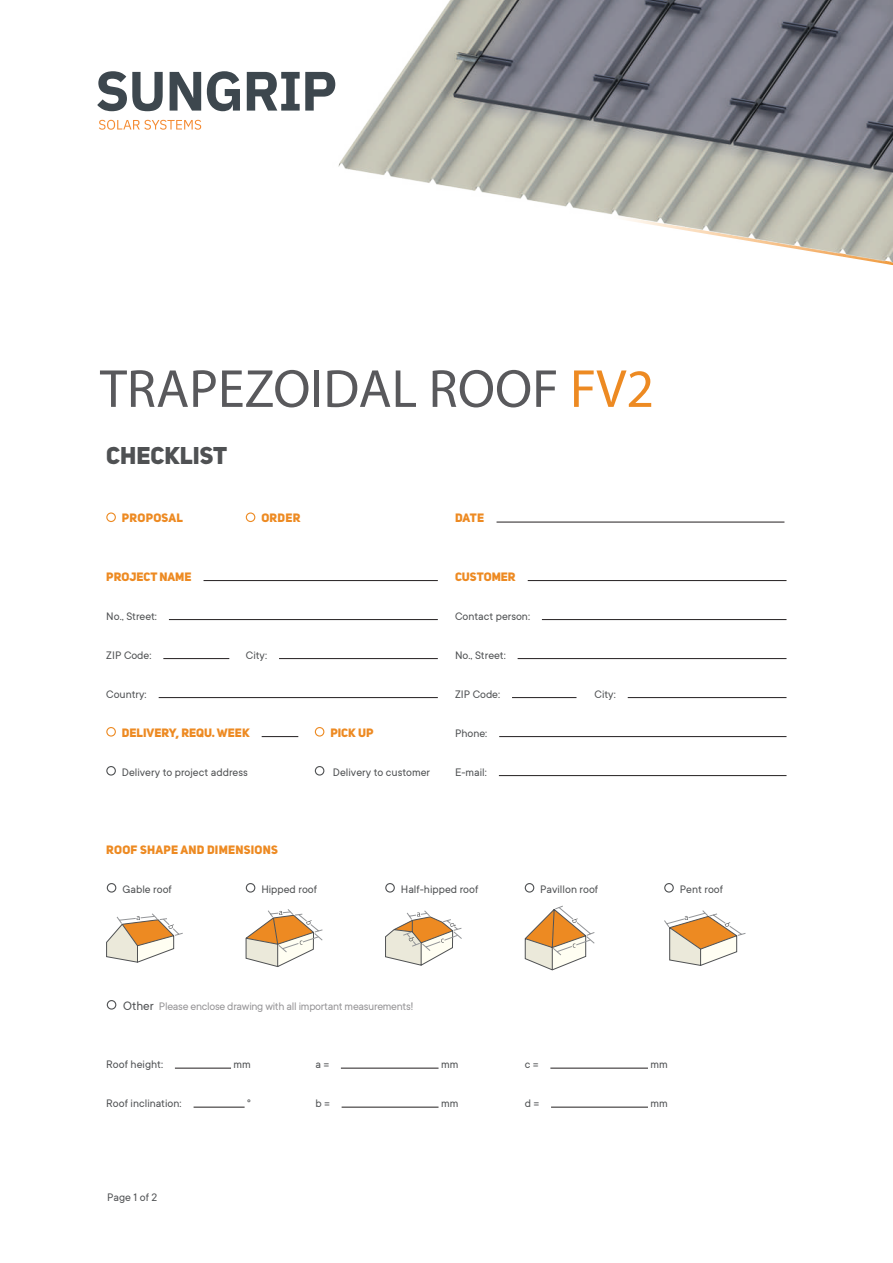
<style>
.page{position:relative;width:893px;height:1263px;background:#fff}
.page>*{position:absolute;margin:0;border:0;box-sizing:border-box;transform-origin:0 0}
.t1{font:54px "Myriad Pro";color:#59595c}
.t2{font:24px "Uni Sans Heavy CAPS";color:#4f5153}
.t3{font:12px "TT Commons";color:#4f5153}
.t4{font:12px "TT Commons";letter-spacing:-.025em;color:#969597}
.t5{font:12px "Uni Sans Heavy CAPS";color:#ed8a22}
.t6{font:12px "Uni Sans Heavy CAPS";letter-spacing:.02em;color:#ed8a22}
.s1{color:#ed8a22}
.s2{font-size:13.5px;color:#4f5153}
</style>
<div class="page">
<hr style="left:528px;top:580px;width:258px;height:1px;background:#231f20">
<hr style="left:542px;top:619px;width:244px;height:1px;background:#231f20">
<hr style="left:518px;top:658px;width:268px;height:1px;background:#231f20">
<hr style="left:512px;top:697px;width:64px;height:1px;background:#231f20">
<hr style="left:628px;top:697px;width:158px;height:1px;background:#231f20">
<hr style="left:499px;top:736px;width:287px;height:1px;background:#231f20">
<hr style="left:499px;top:775px;width:287px;height:1px;background:#231f20">
<hr style="left:262px;top:736px;width:36px;height:1px;background:#231f20">
<div style="left:106px;top:727px;width:10px;height:9px;border:1px solid #ed8a22;border-radius:50%"></div>
<div style="left:315px;top:727px;width:9px;height:9px;border:1px solid #ed8a22;border-radius:50%"></div>
<div style="left:106px;top:766px;width:10px;height:10px;border:1px solid #4f5153;border-radius:50%"></div>
<div style="left:315px;top:766px;width:9px;height:10px;border:1px solid #4f5153;border-radius:50%"></div>
<div style="left:106px;top:512px;width:10px;height:10px;border:1px solid #ed8a22;border-radius:50%"></div>
<div style="left:246px;top:512px;width:9px;height:10px;border:1px solid #ed8a22;border-radius:50%"></div>
<hr style="left:204px;top:580px;width:234px;height:1px;background:#231f20">
<hr style="left:169px;top:619px;width:269px;height:1px;background:#231f20">
<hr style="left:163px;top:658px;width:66px;height:1px;background:#231f20">
<hr style="left:279px;top:658px;width:159px;height:1px;background:#231f20">
<hr style="left:159px;top:697px;width:279px;height:1px;background:#231f20">
<hr style="left:341px;top:1068px;width:97px;height:1px;background:#231f20">
<hr style="left:342px;top:1107px;width:96px;height:1px;background:#231f20">
<hr style="left:550px;top:1068px;width:98px;height:1px;background:#231f20">
<hr style="left:551px;top:1107px;width:97px;height:1px;background:#231f20">
<hr style="left:175px;top:1068px;width:56px;height:1px;background:#231f20">
<hr style="left:194px;top:1107px;width:51px;height:1px;background:#231f20">
<div style="left:107px;top:1000px;width:9px;height:10px;border:1px solid #4f5153;border-radius:50%"></div>
<div style="left:107px;top:883px;width:9px;height:10px;border:1px solid #4f5153;border-radius:50%"></div>
<div style="left:246px;top:883px;width:9px;height:10px;border:1px solid #4f5153;border-radius:50%"></div>
<div style="left:385px;top:883px;width:10px;height:10px;border:1px solid #4f5153;border-radius:50%"></div>
<div style="left:525px;top:883px;width:9px;height:10px;border:1px solid #4f5153;border-radius:50%"></div>
<div style="left:664px;top:883px;width:10px;height:10px;border:1px solid #4f5153;border-radius:50%"></div>
<svg style="left:106px;top:913px;width:77px;height:50px"></svg>
<svg style="left:245px;top:909px;width:78px;height:58px"></svg>
<svg style="left:525px;top:905px;width:70px;height:65px"></svg>
<svg style="left:385px;top:910px;width:77px;height:56px"></svg>
<svg style="left:664px;top:910px;width:82px;height:56px"></svg>
<hr style="left:497px;top:522px;width:287px;height:1px;background:#231f20">
<img style="left:335px;top:0;width:558px;height:263px">
<svg style="left:97px;top:71px;width:66px;height:40px"></svg>
<svg style="left:170px;top:72px;width:31px;height:39px"></svg>
<svg style="left:207px;top:71px;width:33px;height:40px"></svg>
<svg style="left:247px;top:72px;width:88px;height:39px"></svg>
<svg style="left:99px;top:120px;width:102px;height:10px"></svg>
<h1 class="t1" style="left:100px;top:355px;width:556px">TRAPEZOIDAL ROOF <span class="s1">FV2</span></h1>
<h2 class="t2" style="left:106px;top:440px;width:123px">CHECKLIST</h2>
<p class="t6" style="left:122px;top:510px;width:63px">PROPOSAL</p>
<p class="t5" style="left:261px;top:510px;width:41px">ORDER</p>
<p class="t5" style="left:106px;top:569px;width:87px">PROJECT NAME</p>
<p class="t3" style="left:106px;top:608px;width:52px">No., Street:</p>
<p class="t3" style="left:106px;top:647px;width:47px">ZIP Code:</p>
<p class="t3" style="left:246px;top:647px;width:23px">City:</p>
<p class="t3" style="left:106px;top:686px;width:42px">Country:</p>
<p class="t5" style="left:122px;top:725px;width:129px">DELIVERY, REQU. WEEK</p>
<p class="t5" style="left:330px;top:725px;width:45px">PICK UP</p>
<p class="t3" style="left:122px;top:764px;width:127px">Delivery to project address</p>
<p class="t3" style="left:333px;top:764px;width:99px">Delivery to customer</p>
<p class="t5" style="left:455px;top:510px;width:31px">DATE</p>
<p class="t5" style="left:455px;top:569px;width:62px">CUSTOMER</p>
<p class="t3" style="left:455px;top:608px;width:77px">Contact person:</p>
<p class="t3" style="left:455px;top:647px;width:52px">No., Street:</p>
<p class="t3" style="left:455px;top:686px;width:47px">ZIP Code:</p>
<p class="t3" style="left:594px;top:686px;width:23px">City:</p>
<p class="t3" style="left:455px;top:725px;width:34px">Phone:</p>
<p class="t3" style="left:455px;top:764px;width:33px">E-mail:</p>
<p class="t6" style="left:106px;top:842px;width:173px">ROOF SHAPE AND DIMENSIONS</p>
<p class="t3" style="left:122px;top:881px;width:51px">Gable roof</p>
<p class="t3" style="left:261px;top:881px;width:57px">Hipped roof</p>
<p class="t3" style="left:401px;top:881px;width:79px">Half-hipped roof</p>
<p class="t3" style="left:540px;top:881px;width:59px">Pavillon roof</p>
<p class="t3" style="left:680px;top:881px;width:45px">Pent roof</p>
<p class="t4" style="left:123px;top:998px;width:292px"><span class="s2">Other</span> Please enclose drawing with all important measurements!</p>
<p class="t3" style="left:106px;top:1057px;width:58px">Roof height:</p>
<p class="t3" style="left:234px;top:1057px;width:19px">mm</p>
<p class="t3" style="left:106px;top:1096px;width:77px">Roof inclination:</p>
<p class="t3" style="left:247px;top:1096px;width:5px">°</p>
<p class="t3" style="left:107px;top:1190px;width:52px">Page 1 of 2</p>
<p class="t3" style="left:315px;top:1057px;width:15px">a =</p>
<p class="t3" style="left:441px;top:1057px;width:19px">mm</p>
<p class="t3" style="left:315px;top:1096px;width:16px">b =</p>
<p class="t3" style="left:441px;top:1096px;width:19px">mm</p>
<p class="t3" style="left:525px;top:1057px;width:15px">c =</p>
<p class="t3" style="left:651px;top:1057px;width:19px">mm</p>
<p class="t3" style="left:525px;top:1096px;width:16px">d =</p>
<p class="t3" style="left:651px;top:1096px;width:19px">mm</p>
</div>
